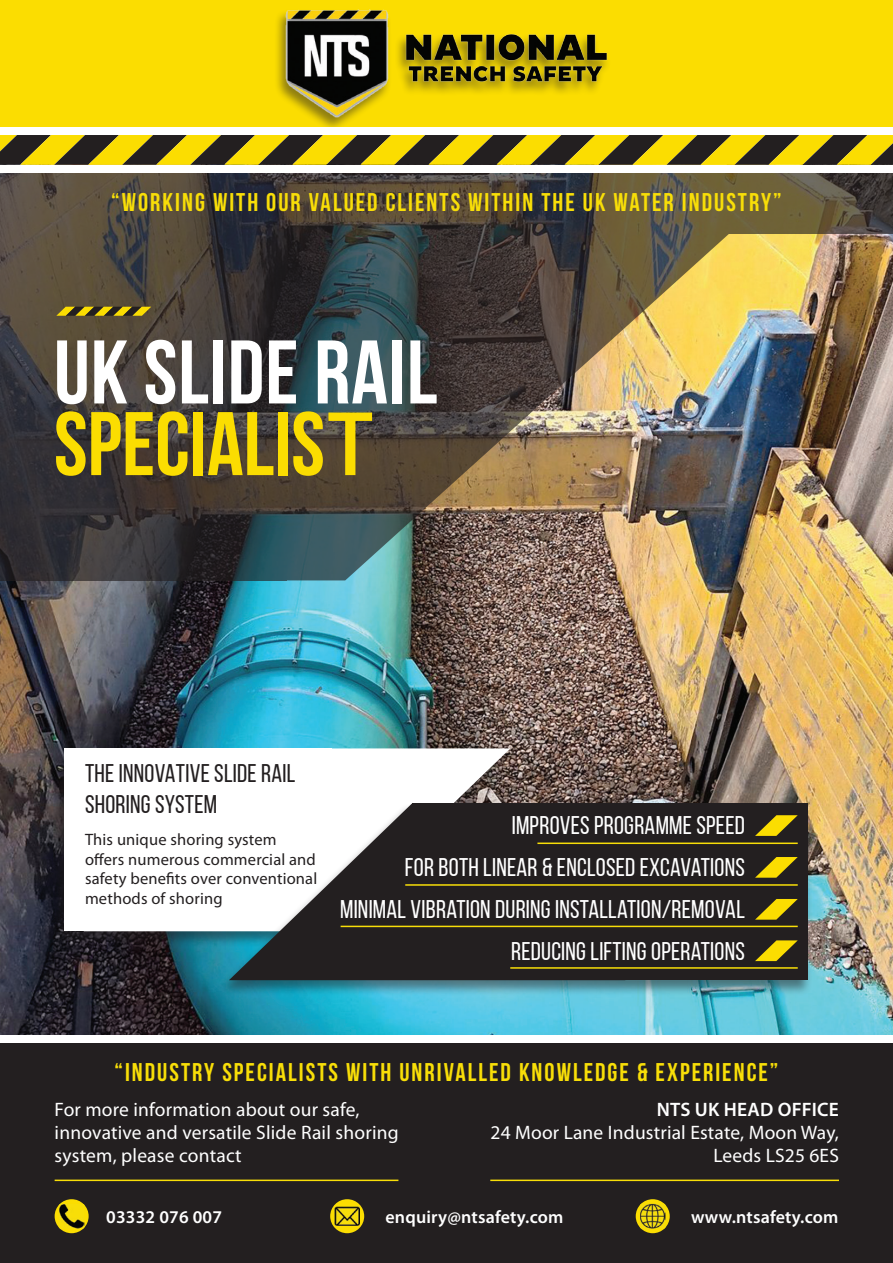
<style>
.page{position:relative;width:893px;height:1263px;background:#fff}
.page>*{position:absolute;margin:0;border:0;box-sizing:border-box;transform-origin:0 0}
.t1{font:700 90px/71.7px "Bebas Neue";letter-spacing:.005em;color:#fff}
.t2{font:25.5px/41.7px "Bebas Neue";letter-spacing:.01em;color:#fff;text-align:right}
.t3{font:700 25.5px "Bebas Neue";letter-spacing:.08em;color:#f8de08}
.t4{font:25.5px/30.6px "Bebas Neue";letter-spacing:.01em;color:#231f20}
.t5{font:19.5px/23.4px "Myriad Pro";letter-spacing:.01em;color:#fff}
.t6{font:600 18px "Myriad Pro";letter-spacing:.01em;color:#fff}
.t7{font:16.5px/19.8px "Myriad Pro";letter-spacing:.01em;color:#231f20}
.s1{color:#fbdd01}
.s2{font-family:"Poppins";font-weight:500;color:#fbdd01}
.s3{font-weight:600}
</style>
<div class="page">
<img style="left:0;top:234px;width:893px;height:801px">
<img style="left:10px;top:234px;width:721px;height:346px">
<svg style="left:0;top:308px;width:287px;height:272px"></svg>
<svg style="left:0;top:173px;width:893px;height:61px"></svg>
<div style="left:52px;top:748px;width:462px;height:199px;background:#231f20;opacity:.5"></div>
<div style="left:64px;top:748px;width:268px;height:183px;background:#fff"></div>
<svg style="left:332px;top:748px;width:178px;height:55px"></svg>
<div style="left:218px;top:803px;width:595px;height:193px;background:#231f20;opacity:.5"></div>
<svg style="left:229px;top:804px;width:579px;height:176px;fill:#231f20"></svg>
<div style="left:0;top:0;width:893px;height:128px;background:#fbdd01"></div>
<img style="left:270px;top:9px;width:353px;height:119px">
<svg style="left:0;top:135px;width:893px;height:30px"></svg>
<div style="left:0;top:1035px;width:893px;height:228px;background:#231f20"></div>
<svg style="left:56px;top:307px;width:95px;height:9px"></svg>
<svg style="left:755px;top:815px;width:43px;height:21px"></svg>
<hr style="left:537px;top:842px;width:261px;height:2px;background:#f8de08">
<svg style="left:755px;top:857px;width:43px;height:21px"></svg>
<hr style="left:405px;top:884px;width:393px;height:2px;background:#f8de08">
<svg style="left:755px;top:899px;width:43px;height:21px"></svg>
<hr style="left:341px;top:926px;width:457px;height:1px;background:#f8de08">
<svg style="left:755px;top:940px;width:43px;height:21px"></svg>
<hr style="left:510px;top:967px;width:288px;height:2px;background:#f8de08">
<div style="left:0;top:1035px;width:893px;height:8px;background:#fff"></div>
<div style="left:55px;top:1199px;width:34px;height:34px;background:#fbdd01;border-radius:50%"></div>
<img style="left:59px;top:1204px;width:25px;height:25px">
<svg style="left:330px;top:1199px;width:34px;height:34px"></svg>
<img style="left:334px;top:1207px;width:26px;height:18px">
<svg style="left:636px;top:1199px;width:34px;height:34px"></svg>
<img style="left:640px;top:1204px;width:25px;height:25px">
<hr style="left:490px;top:1179px;width:349px;height:2px;background:#f8de08">
<hr style="left:55px;top:1179px;width:343px;height:2px;background:#f8de08">
<p class="t3" style="left:111px;top:189px;width:672px">“WORKING WITH OUR VALUED CLIENTS WITHIN THE UK WATER INDUSTRY”</p>
<p class="t1" style="left:54px;top:335px;width:385px">UK SLIDE RAIL<br><span class="s1">SPECIALIS</span><span class="s2">T</span></p>
<p class="t4" style="left:85px;top:758px;width:212px">THE INNOVATIVE SLIDE RAIL<br>SHORING SYSTEM</p>
<p class="t7" style="left:85px;top:829px;width:234px">This unique shoring system offers numerous commercial and safety benefits over conventional methods of shoring</p>
<p class="t2" style="left:340px;top:804px;width:406px">IMPROVES PROGRAMME SPEED<br>FOR BOTH LINEAR &amp; ENCLOSED EXCAVATIONS MINIMAL VIBRATION DURING INSTALLATION/REMOVAL REDUCING LIFTING OPERATIONS</p>
<p class="t3" style="left:115px;top:1058px;width:665px">“INDUSTRY SPECIALISTS WITH UNRIVALLED KNOWLEDGE &amp; EXPERIENCE”</p>
<p class="t5" style="left:55px;top:1097px;width:346px">For more information about our safe, innovative and versatile Slide Rail shoring system, please contact</p>
<p class="t5" style="left:491px;top:1097px;width:350px;text-align:right"><span class="s3">NTS UK HEAD OFFICE<br></span>24 Moor Lane Industrial Estate, Moon Way,<br>Leeds LS25 6ES</p>
<p class="t6" style="left:106px;top:1205px;width:117px">03332 076 007</p>
<p class="t6" style="left:385px;top:1205px;width:179px">enquiry@ntsafety.com</p>
<p class="t6" style="left:691px;top:1205px;width:149px">www.ntsafety.com</p>
</div>
